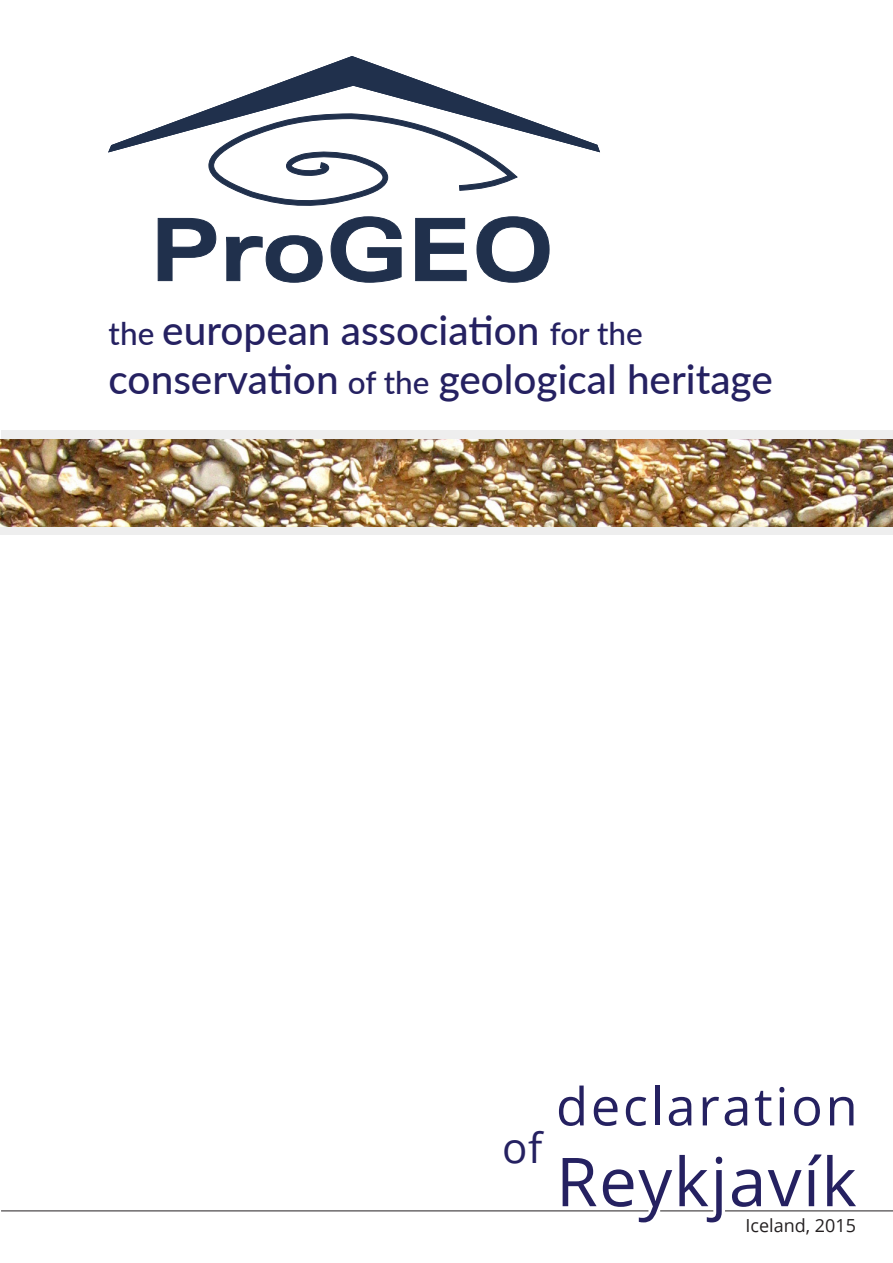
<style>
.page{position:relative;width:893px;height:1263px;background:#fff}
.page>*{position:absolute;margin:0;border:0;box-sizing:border-box;transform-origin:0 0}
.t1{font:67.5px "Open Sans";letter-spacing:.02em;color:#252161}
.t2{font:52.5px "Open Sans";letter-spacing:.05em;color:#252161}
.t3{font:42px "Open Sans";color:#252161}
.t4{font:500 40.5px "Lato";color:#252161}
.t5{font:18px "Open Sans";color:#231f20}
.s1{font-size:31.5px}
</style>
<div class="page">
<svg style="left:158px;top:218px;width:58px;height:63px"></svg>
<svg style="left:226px;top:235px;width:97px;height:48px"></svg>
<svg style="left:331px;top:216px;width:70px;height:67px"></svg>
<svg style="left:415px;top:218px;width:52px;height:63px"></svg>
<svg style="left:477px;top:216px;width:72px;height:67px"></svg>
<svg style="left:209px;top:152px;width:309px;height:54px"></svg>
<svg style="left:108px;top:56px;width:492px;height:96px"></svg>
<hr style="left:1px;top:1210px;width:647px;height:1px;background:#231f20">
<div style="left:1px;top:431px;width:892px;height:8px;background:#eee"></div>
<div style="left:0;top:526px;width:893px;height:9px;background:#eee"></div>
<hr style="left:660px;top:1210px;width:53px;height:1px;background:#231f20">
<hr style="left:725px;top:1210px;width:168px;height:1px;background:#231f20">
<img style="left:0;top:439px;width:893px;height:87px">
<p class="t4" style="left:109px;top:301px;width:536px"><span class="s1">the</span> european association <span class="s1">for the</span></p>
<p class="t4" style="left:109px;top:350px;width:666px">conservation <span class="s1">of the</span> geological heritage</p>
<p class="t3" style="left:502px;top:1119px;width:42px">of</p>
<p class="t2" style="left:556px;top:1070px;width:303px">declaration</p>
<p class="t1" style="left:556px;top:1135px;width:302px">Reykjavík</p>
<p class="t5" style="left:745px;top:1213px;width:112px">Iceland, 2015</p>
</div>
